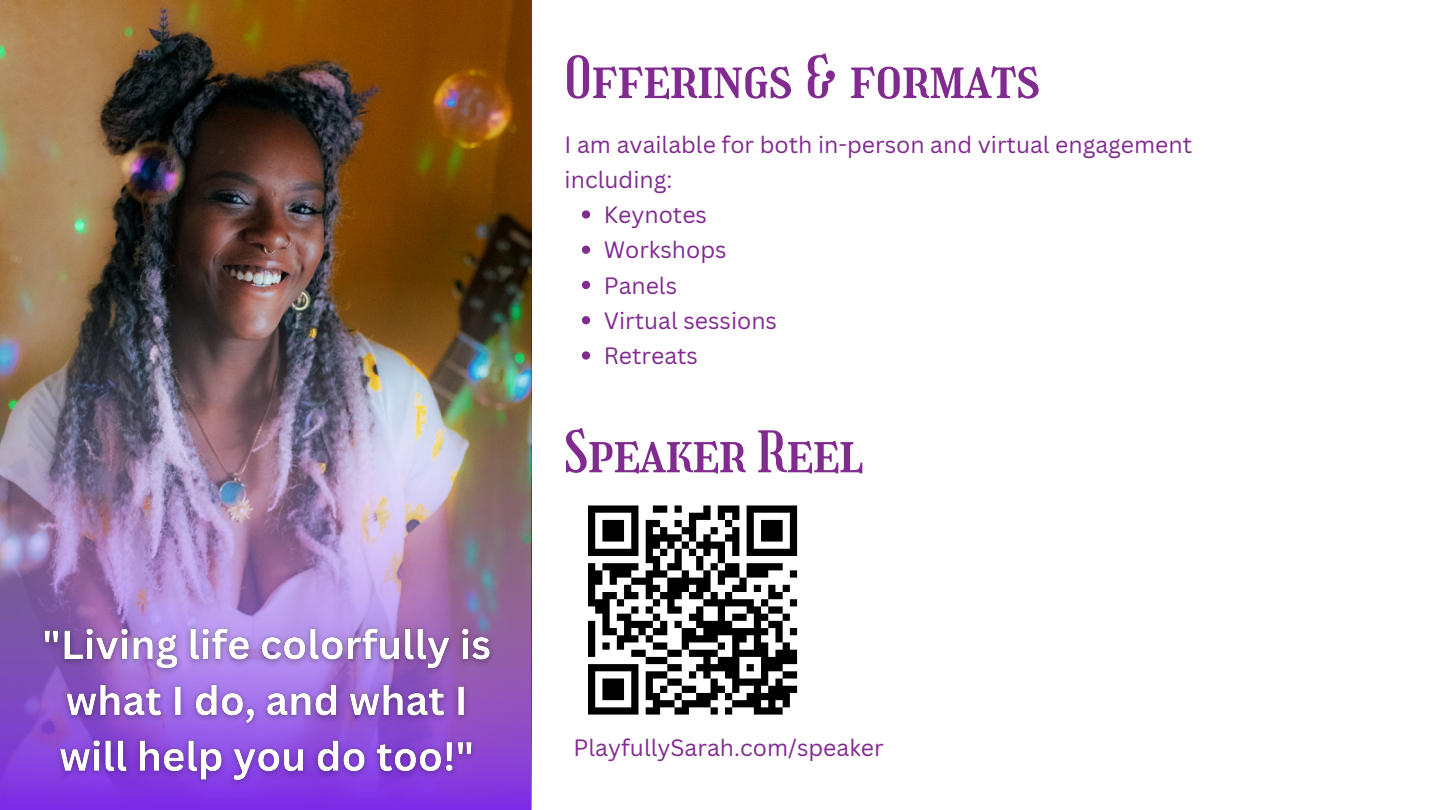
<style>
.page{position:relative;width:1440px;height:810px;background:#fff}
.page>*{position:absolute;margin:0;border:0;box-sizing:border-box;transform-origin:0 0}
.t1{font:56.5px "Girassol";color:#812a90}
.t2{font:56px "Girassol";color:#812a90}
.t3{font:23px/35.2px "Canva Sans";color:#812a90}
</style>
<div class="page">
<img style="left:0;top:0;width:532px;height:810px">
<img style="left:0;top:279px;width:531px;height:531px">
<svg style="left:582px;top:210px;width:8px;height:9px"></svg>
<svg style="left:582px;top:246px;width:8px;height:8px"></svg>
<svg style="left:582px;top:281px;width:8px;height:8px"></svg>
<svg style="left:582px;top:316px;width:8px;height:8px"></svg>
<svg style="left:582px;top:351px;width:8px;height:9px"></svg>
<img style="left:34px;top:616px;width:466px;height:176px">
<svg style="left:588px;top:505px;width:210px;height:210px"></svg>
<p class="t1" style="left:565px;top:45px;width:477px">Offerings &amp; formats</p>
<p class="t3" style="left:565px;top:126px;width:629px">I am available for both in-person and virtual engagement including:</p>
<h1 class="t3" style="left:604px;top:197px;width:105px">Keynotes</h1>
<p class="t3" style="left:604px;top:232px;width:124px">Workshops</p>
<p class="t3" style="left:604px;top:267px;width:75px">Panels</p>
<p class="t3" style="left:604px;top:302px;width:175px">Virtual sessions</p>
<p class="t3" style="left:604px;top:338px;width:96px">Retreats</p>
<p class="t2" style="left:565px;top:419px;width:300px">Speaker Reel</p>
<p class="t3" style="left:574px;top:729px;width:312px">PlayfullySarah.com/speaker</p>
</div>
